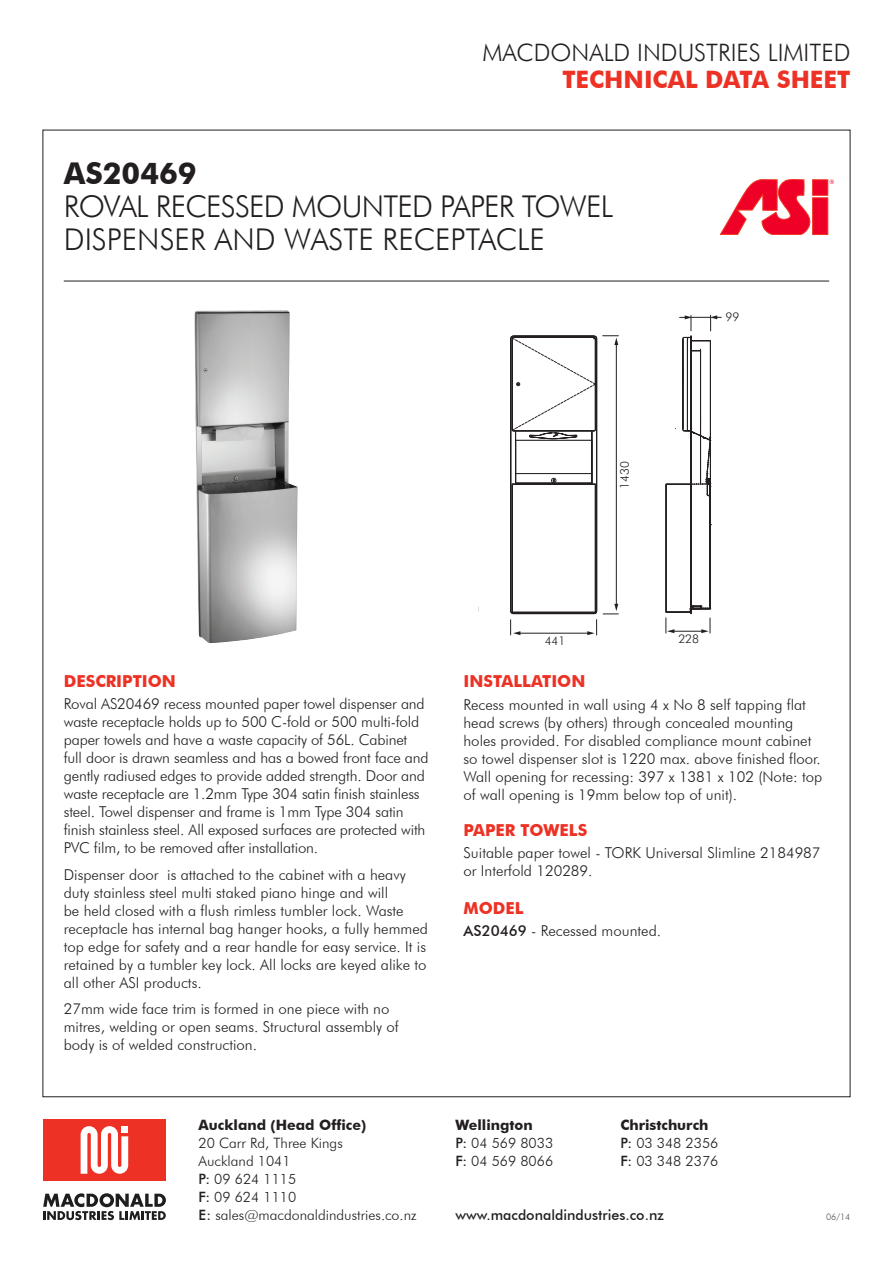
<style>
.page{position:relative;width:893px;height:1263px;background:#fff}
.page>*{position:absolute;margin:0;border:0;box-sizing:border-box;transform-origin:0 0}
.t1{font:300 30px/33px "Futura BT";letter-spacing:-.025em;color:#231f20}
.t2{font:700 30px "Futura BT";color:#231f20}
.t3{font:300 24px/27px "Futura BT";color:#231f20;text-align:right}
.t4{font:700 16.5px "Futura BT";color:#ed3124}
.t5{font:300 15px/18px "Futura BT";color:#231f20}
.t6{font:300 14.25px/18px "Futura BT";color:#231f20}
.t7{font:700 14.25px/18px "Futura BT";color:#231f20}
.t8{font:500 14.25px "Futura BT";color:#231f20}
.t9{font:300 12px "Futura BT";color:#231f20}
.t10{font:300 9px "Futura BT";color:#545557}
.s1{font-weight:700;color:#ed3124}
.s2{font-weight:300}
.s3{font-weight:500}
</style>
<div class="page">
<hr style="left:64px;top:281px;width:765px;height:1px;background:#231f20">
<div style="left:43px;top:1119px;width:123px;height:61px;background:#ed3124"></div>
<svg style="left:81px;top:1126px;width:47px;height:48px"></svg>
<svg style="left:43px;top:1193px;width:123px;height:27px"></svg>
<img style="left:194px;top:310px;width:104px;height:333px">
<svg style="left:510px;top:315px;width:212px;height:320px"></svg>
<svg style="left:720px;top:179px;width:114px;height:56px"></svg>
<p class="t3" style="left:483px;top:39px;width:369px">MACDONALD INDUSTRIES LIMITED<br><span class="s1">TECHNICAL DATA SHEET</span></p>
<p class="t2" style="left:64px;top:155px;width:134px">AS20469</p>
<p class="t1" style="left:64px;top:190px;width:551px">ROVAL RECESSED MOUNTED PAPER TOWEL<br>DISPENSER AND WASTE RECEPTACLE</p>
<p class="t9" style="left:617px;top:489px;width:29px;rotate:-90deg">1430</p>
<p class="t9" style="left:725px;top:309px;width:15px">99</p>
<p class="t9" style="left:545px;top:634px;width:22px">441</p>
<p class="t9" style="left:678px;top:632px;width:22px">228</p>
<p class="t4" style="left:64px;top:671px;width:114px">DESCRIPTION</p>
<p class="t5" style="left:64px;top:695px;width:366px">Roval AS20469 recess mounted paper towel dispenser and waste receptacle holds up to 500 C-fold or 500 multi-fold paper towels and have a waste capacity of 56L. Cabinet full door is drawn seamless and has a bowed front face and gently radiused edges to provide added strength. Door and waste receptacle are 1.2mm Type 304 satin finish stainless steel. Towel dispenser and frame is 1mm Type 304 satin finish stainless steel. All exposed surfaces are protected with PVC film, to be removed after installation.</p>
<p class="t5" style="left:64px;top:865px;width:366px">Dispenser door is attached to the cabinet with a heavy duty stainless steel multi staked piano hinge and will<br>be held closed with a flush rimless tumbler lock. Waste receptacle has internal bag hanger hooks, a fully hemmed top edge for safety and a rear handle for easy service. It is retained by a tumbler key lock. All locks are keyed alike to all other ASI products.</p>
<p class="t5" style="left:64px;top:1000px;width:336px">27mm wide face trim is formed in one piece with no mitres, welding or open seams. Structural assembly of body is of welded construction.</p>
<p class="t7" style="left:199px;top:1116px;width:169px">Auckland (Head Office)<br><span class="s2">20 Carr Rd, Three Kings</span></p>
<p class="t6" style="left:199px;top:1152px;width:94px">Auckland 1041</p>
<p class="t6" style="left:199px;top:1170px;width:99px"><span class="s3">P:</span> 09 624 1115</p>
<p class="t6" style="left:199px;top:1188px;width:99px"><span class="s3">F:</span> 09 624 1110</p>
<p class="t6" style="left:199px;top:1206px;width:219px"><span class="s3">E:</span> sales@macdonaldindustries.co.nz</p>
<p class="t4" style="left:463px;top:671px;width:123px">INSTALLATION</p>
<p class="t5" style="left:463px;top:695px;width:359px">Recess mounted in wall using 4 x No 8 self tapping flat head screws (by others) through concealed mounting holes provided. For disabled compliance mount cabinet so towel dispenser slot is 1220 max. above finished floor.</p>
<p class="t5" style="left:463px;top:767px;width:360px">Wall opening for recessing: 397 x 1381 x 102 (Note: top of wall opening is 19mm below top of unit).</p>
<p class="t4" style="left:463px;top:820px;width:125px">PAPER TOWELS</p>
<p class="t5" style="left:463px;top:843px;width:359px">Suitable paper towel - TORK Universal Slimline 2184987 or Interfold 120289.</p>
<p class="t4" style="left:463px;top:898px;width:62px">MODEL</p>
<p class="t5" style="left:463px;top:921px;width:199px"><span class="s3">AS20469</span> - Recessed mounted.</p>
<p class="t7" style="left:455px;top:1116px;width:79px">Wellington</p>
<p class="t6" style="left:455px;top:1134px;width:99px"><span class="s3">P:</span> 04 569 8033<br><span class="s3">F:</span> 04 569 8066</p>
<p class="t7" style="left:620px;top:1116px;width:90px">Christchurch</p>
<p class="t6" style="left:620px;top:1134px;width:100px"><span class="s3">P:</span> 03 348 2356<br><span class="s3">F:</span> 03 348 2376</p>
<p class="t8" style="left:455px;top:1206px;width:210px">www.macdonaldindustries.co.nz</p>
<p class="t10" style="left:826px;top:1211px;width:26px">06/14</p>
</div>
